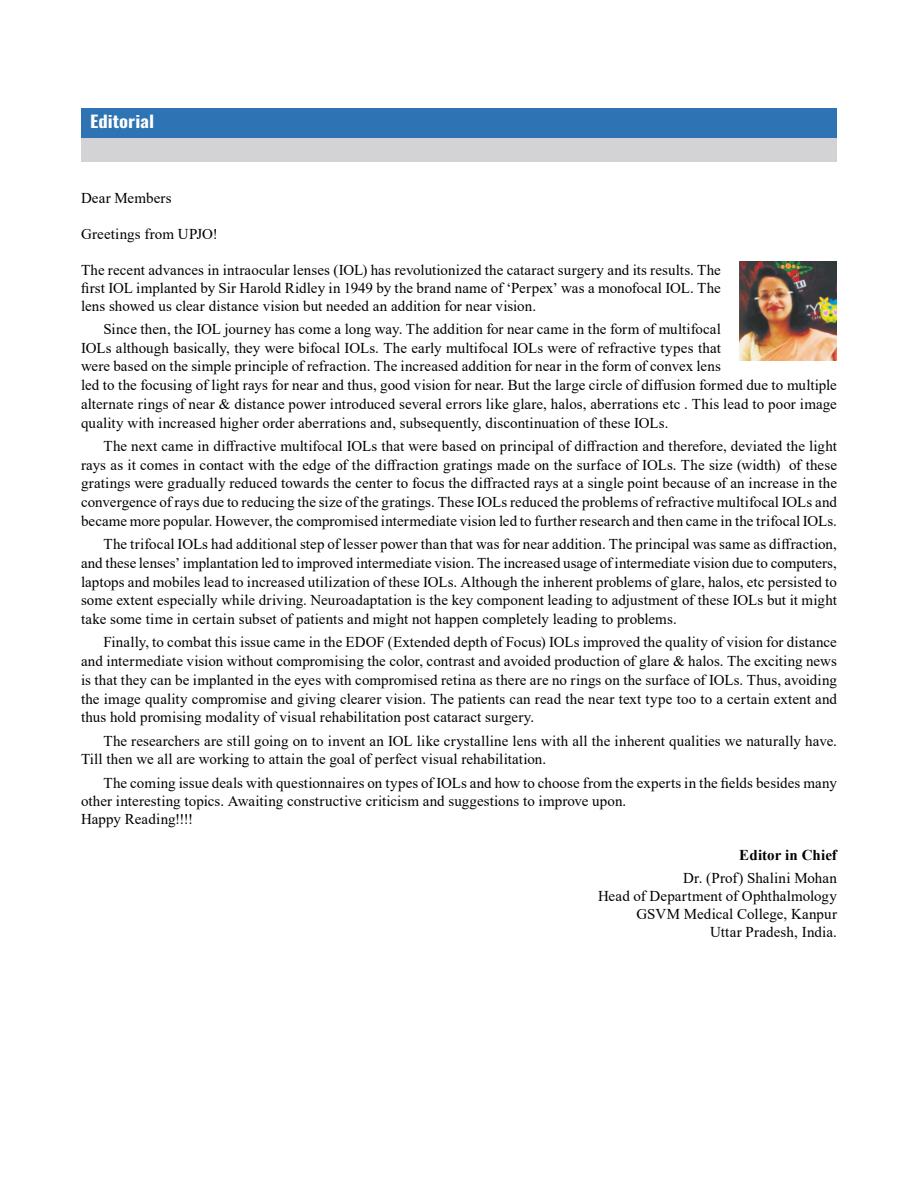
<style>
.page{position:relative;width:918px;height:1188px;background:#fff}
.page>*{position:absolute;margin:0;border:0;box-sizing:border-box;transform-origin:0 0}
.t1{font:16.5px "Oswald";color:#fff;scale:1.16 1}
.t2{font:15px/18.8px "Times New Roman";letter-spacing:.005em;color:#000;text-align:justify}
.t3{font:700 15px "Times New Roman";letter-spacing:.005em;color:#000}
</style>
<div class="page">
<div style="left:81px;top:108px;width:756px;height:53px;background:#d3d3d5"></div>
<div style="left:81px;top:108px;width:756px;height:30px;background:#2e74b5"></div>
<img style="left:740px;top:262px;width:97px;height:99px">
<p class="t1" style="left:90px;top:107px;width:57px">Editorial</p>
<p class="t2" style="left:81px;top:188px;width:92px">Dear Members</p>
<p class="t2" style="left:81px;top:224px;width:138px">Greetings from UPJO!</p>
<p class="t2" style="left:81px;top:260px;width:641px;line-height:18px">The recent advances in intraocular lenses (IOL) has revolutionized the cataract surgery and its results. The first IOL implanted by Sir Harold Ridley in 1949 by the brand name of ‘Perpex’ was a monofocal IOL. The lens showed us clear distance vision but needed an addition for near vision.</p>
<p class="t2" style="left:81px;top:319px;width:757px;text-align:left;text-indent:22px">Since then, the IOL journey has come a long way. The addition for near came in the form of multifocal<br>IOLs although basically, they were bifocal IOLs. The early multifocal IOLs were of refractive types that<br>were based on the simple principle of refraction. The increased addition for near in the form of convex lens<br>led to the focusing of light rays for near and thus, good vision for near. But the large circle of diffusion formed due to multiple alternate rings of near &amp; distance power introduced several errors like glare, halos, aberrations etc . This lead to poor image quality with increased higher order aberrations and, subsequently, discontinuation of these IOLs.</p>
<p class="t2" style="left:81px;top:436px;width:758px;text-indent:22px">The next came in diffractive multifocal IOLs that were based on principal of diffraction and therefore, deviated the light rays as it comes in contact with the edge of the diffraction gratings made on the surface of IOLs. The size (width) of these gratings were gradually reduced towards the center to focus the diffracted rays at a single point because of an increase in the convergence of rays due to reducing the size of the gratings. These IOLs reduced the problems of refractive multifocal IOLs and became more popular. However, the compromised intermediate vision led to further research and then came in the trifocal IOLs.</p>
<p class="t2" style="left:81px;top:534px;width:758px;text-indent:22px">The trifocal IOLs had additional step of lesser power than that was for near addition. The principal was same as diffraction, and these lenses’ implantation led to improved intermediate vision. The increased usage of intermediate vision due to computers, laptops and mobiles lead to increased utilization of these IOLs. Although the inherent problems of glare, halos, etc persisted to some extent especially while driving. Neuroadaptation is the key component leading to adjustment of these IOLs but it might take some time in certain subset of patients and might not happen completely leading to problems.</p>
<p class="t2" style="left:81px;top:633px;width:758px;text-indent:22px">Finally, to combat this issue came in the EDOF (Extended depth of Focus) IOLs improved the quality of vision for distance and intermediate vision without compromising the color, contrast and avoided production of glare &amp; halos. The exciting news is that they can be implanted in the eyes with compromised retina as there are no rings on the surface of IOLs. Thus, avoiding the image quality compromise and giving clearer vision. The patients can read the near text type too to a certain extent and thus hold promising modality of visual rehabilitation post cataract surgery.</p>
<p class="t2" style="left:81px;top:731px;width:757px;text-indent:22px">The researchers are still going on to invent an IOL like crystalline lens with all the inherent qualities we naturally have.<br>Till then we all are working to attain the goal of perfect visual rehabilitation.</p>
<p class="t2" style="left:81px;top:773px;width:758px;line-height:18.3px;text-align:left;text-indent:22px">The coming issue deals with questionnaires on types of IOLs and how to choose from the experts in the fields besides many other interesting topics. Awaiting constructive criticism and suggestions to improve upon.<br>Happy Reading!!!!</p>
<p class="t3" style="left:739px;top:845px;width:99px">Editor in Chief</p>
<p class="t2" style="left:598px;top:868px;width:240px;line-height:18px;text-align:right">Dr. (Prof) Shalini Mohan<br>Head of Department of Ophthalmology<br>GSVM Medical College, Kanpur<br>Uttar Pradesh, India.</p>
</div>
